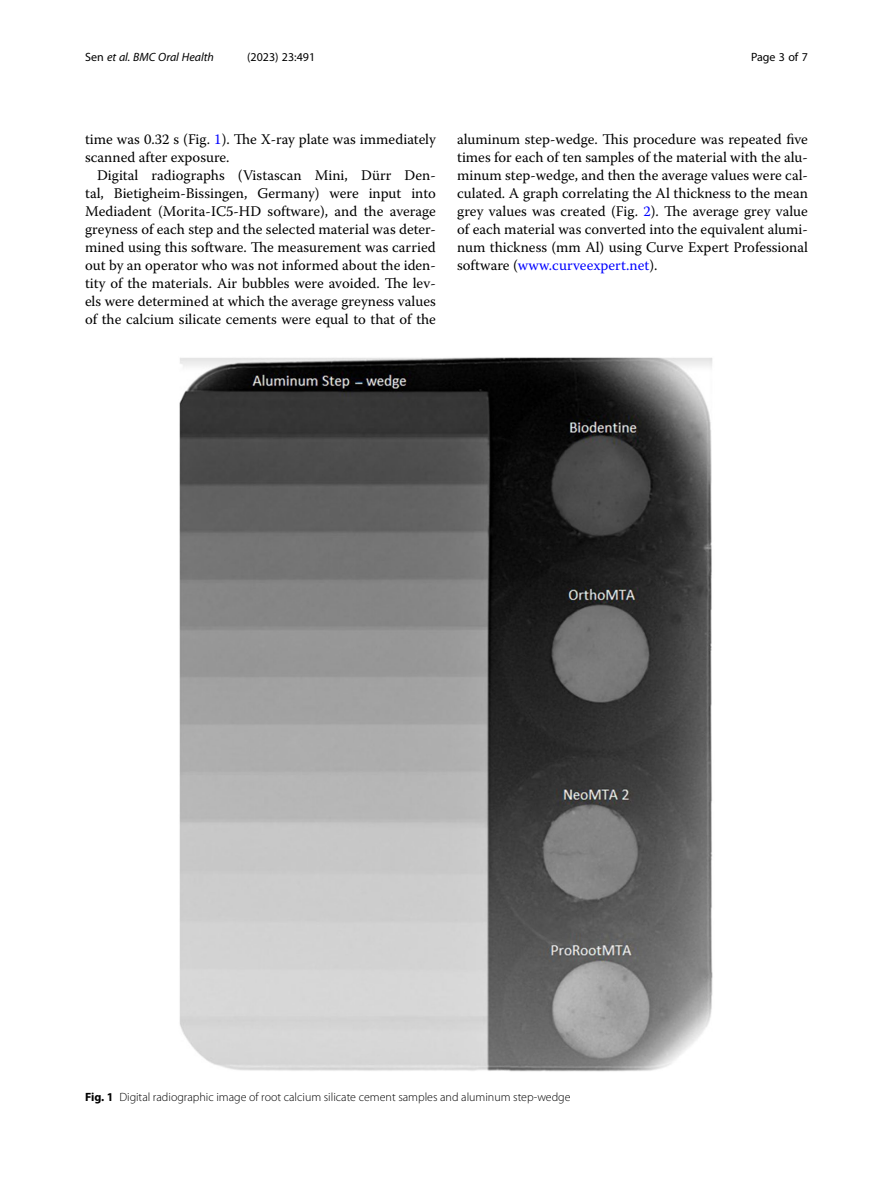
<style>
.page{position:relative;width:893px;height:1191px;background:#fff}
.page>*{position:absolute;margin:0;border:0;box-sizing:border-box;transform-origin:0 0}
.Body_Text_Indent{font:14.7px/18px "Warnock Pro";color:#000;text-align:justify}
.Body_Text{font:14.7px/18px "Warnock Pro";color:#000}
.Figure_Caption{font:300 12px "Myriad Pro";color:#000}
.t1{font:italic 12px "Myriad Pro";color:#000}
.t2{font:12px "Myriad Pro";color:#000}
.s1{font-style:normal}
.s2{color:#00f}
.s3{font-weight:700}
</style>
<div class="page">
<img style="left:179px;top:357px;width:534px;height:715px">
<p class="t1" style="left:85px;top:50px;width:130px"><span class="s1">Sen</span> et al. BMC Oral Health</p>
<p class="t2" style="left:247px;top:50px;width:70px">(2023) 23:491</p>
<p class="t2" style="left:751px;top:50px;width:58px">Page 3 of 7</p>
<p class="Body_Text" style="left:85px;top:130px;width:352px">time was 0.32 s (Fig. <span class="s2">1</span>). The X-ray plate was immediately scanned after exposure.</p>
<p class="Body_Text_Indent" style="left:85px;top:166px;width:352px;text-indent:12px">Digital radiographs (Vistascan Mini, Dürr Den&shy;tal, Bietigheim-Bissingen, Germany) were input into Mediadent (Morita-IC5-HD software), and the average greyness of each step and the selected material was deter&shy;mined using this software. The measurement was carried out by an operator who was not informed about the iden&shy;tity of the materials. Air bubbles were avoided. The lev&shy;els were determined at which the average greyness values of the calcium silicate cements were equal to that of the</p>
<p class="Body_Text_Indent" style="left:457px;top:130px;width:352px">aluminum step-wedge. This procedure was repeated five times for each of ten samples of the material with the alu&shy;minum step-wedge, and then the average values were cal&shy;culated. A graph correlating the Al thickness to the mean grey values was created (Fig. <span class="s2">2</span>). The average grey value of each material was converted into the equivalent alumi&shy;num thickness (mm Al) using Curve Expert Professional software (<span class="s2">www.curveexpert.net</span>).</p>
<p class="Figure_Caption" style="left:85px;top:1090px;width:487px"><span class="s3">Fig. 1</span> Digital radiographic image of root calcium silicate cement samples and aluminum step-wedge</p>
</div>
